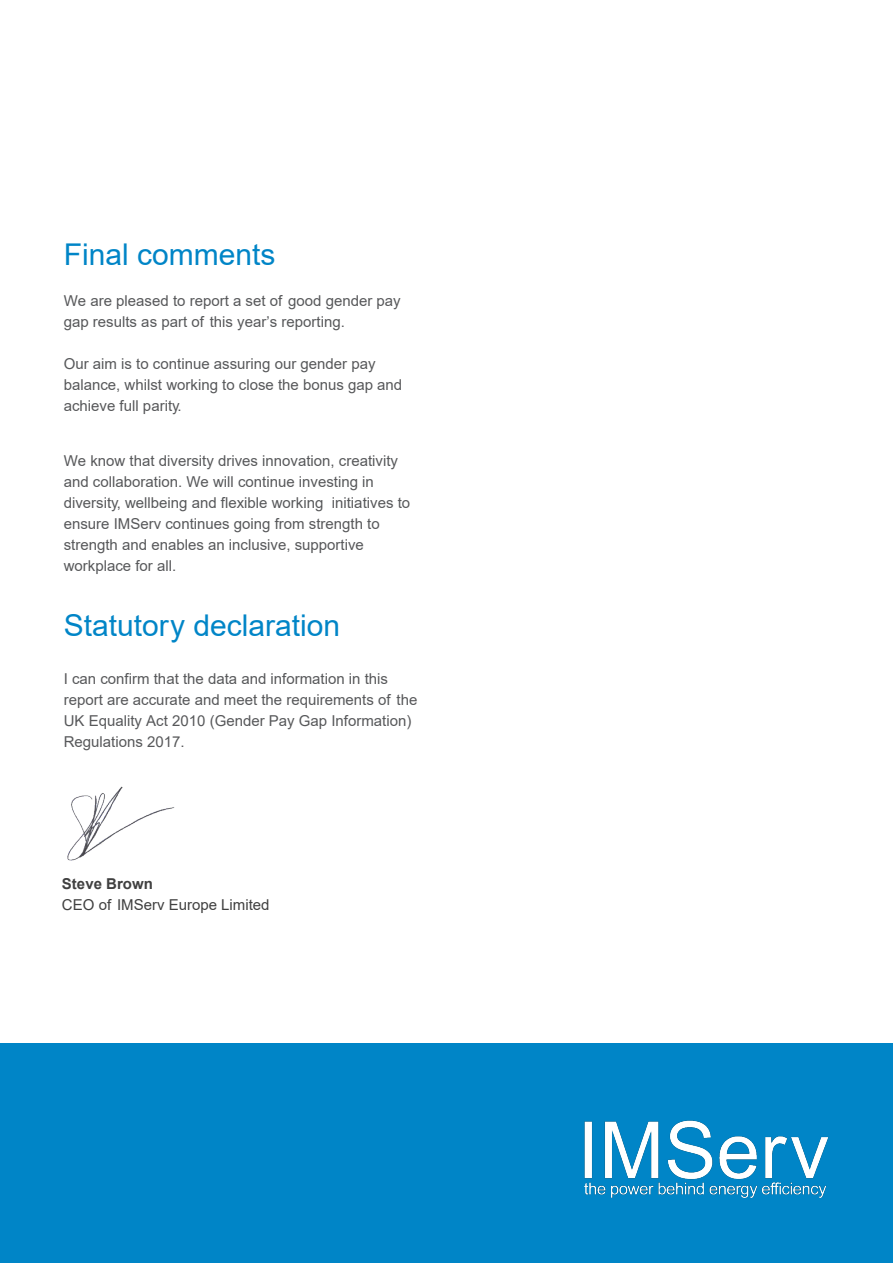
<style>
.page{position:relative;width:893px;height:1263px;background:#fff}
.page>*{position:absolute;margin:0;border:0;box-sizing:border-box;transform-origin:0 0}
.Body-copy{font:30px "Arial";color:#0085c7}
.Body-copy-2{font:15px/21px "Arial";color:#57585a}
.t1{font:15px "Arial";color:#404040}
.t2{font:700 15px "Arial";color:#404040}
</style>
<div class="page">
<div style="left:0;top:1044px;width:893px;height:219px;background:#0085c7"></div>
<img style="left:584px;top:1120px;width:245px;height:78px">
<img style="left:67px;top:786px;width:108px;height:75px">
<p class="Body-copy" style="left:64px;top:234px;width:213px">Final comments</p>
<p class="Body-copy-2" style="left:64px;top:290px;width:338px">We are pleased to report a set of good gender pay gap results as part of this year’s reporting.</p>
<p class="Body-copy-2" style="left:64px;top:353px;width:340px">Our aim is to continue assuring our gender pay balance, whilst working to close the bonus gap and achieve full parity.</p>
<p class="Body-copy-2" style="left:64px;top:450px;width:348px">We know that diversity drives innovation, creativity and collaboration. We will continue investing in diversity, wellbeing and flexible working initiatives to ensure IMServ continues going from strength to strength and enables an inclusive, supportive workplace for all.</p>
<p class="Body-copy" style="left:64px;top:604px;width:278px">Statutory declaration</p>
<p class="Body-copy-2" style="left:64px;top:668px;width:355px">I can confirm that the data and information in this report are accurate and meet the requirements of the UK Equality Act 2010 (Gender Pay Gap Information)<br>Regulations 2017.</p>
<p class="t2" style="left:62px;top:873px;width:92px">Steve Brown</p>
<p class="t1" style="left:62px;top:894px;width:209px">CEO of IMServ Europe Limited</p>
</div>
